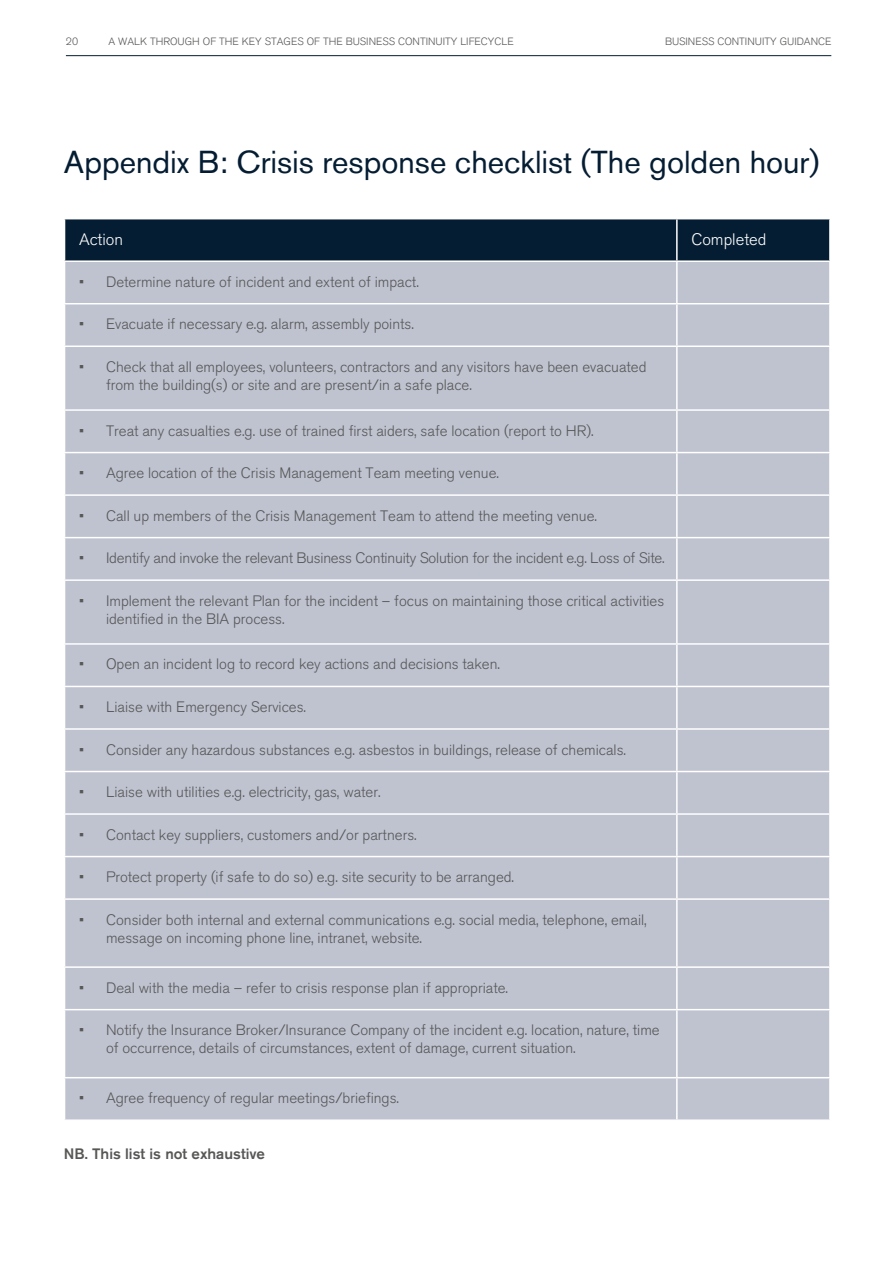
<style>
.page{position:relative;width:893px;height:1263px;background:#fff}
.page>*{position:absolute;margin:0;border:0;box-sizing:border-box;transform-origin:0 0}
.t1{font:31.5px "Akzidenz Grotesk BQ";color:#051d33}
.t2{font:300 16.5px "Akzidenz Grotesk BQ";color:#fff}
.t3{font:300 15px/18px "Akzidenz Grotesk BQ";color:#575756}
.t4{font:500 15px "Akzidenz Grotesk BQ";color:#575756}
.t5{font:300 10.5px "Akzidenz Grotesk BQ";color:#575756}
</style>
<div class="page">
<hr style="left:66px;top:55px;width:765px;height:1px;background:#051d33">
<div style="left:65px;top:219px;width:764px;height:41px;background:#051d33"></div>
<div style="left:65px;top:262px;width:764px;height:857px;background:#bfc3d0"></div>
<hr style="left:676px;top:219px;width:2px;height:41px;background:#fff">
<hr style="left:676px;top:262px;width:2px;height:41px;background:#fff">
<hr style="left:676px;top:304px;width:2px;height:41px;background:#fff">
<hr style="left:676px;top:347px;width:2px;height:62px;background:#fff">
<hr style="left:676px;top:411px;width:2px;height:41px;background:#fff">
<hr style="left:676px;top:453px;width:2px;height:41px;background:#fff">
<hr style="left:676px;top:496px;width:2px;height:41px;background:#fff">
<hr style="left:676px;top:538px;width:2px;height:41px;background:#fff">
<hr style="left:676px;top:581px;width:2px;height:62px;background:#fff">
<hr style="left:676px;top:645px;width:2px;height:41px;background:#fff">
<hr style="left:676px;top:687px;width:2px;height:41px;background:#fff">
<hr style="left:676px;top:730px;width:2px;height:41px;background:#fff">
<hr style="left:676px;top:772px;width:2px;height:41px;background:#fff">
<hr style="left:676px;top:815px;width:2px;height:41px;background:#fff">
<hr style="left:676px;top:857px;width:2px;height:41px;background:#fff">
<hr style="left:676px;top:900px;width:2px;height:66px;background:#fff">
<hr style="left:676px;top:968px;width:2px;height:41px;background:#fff">
<hr style="left:676px;top:1010px;width:2px;height:67px;background:#fff">
<hr style="left:676px;top:1078px;width:2px;height:41px;background:#fff">
<hr style="left:64px;top:303px;width:613px;height:1px;background:#fff">
<hr style="left:677px;top:303px;width:154px;height:1px;background:#fff">
<hr style="left:64px;top:345px;width:613px;height:2px;background:#fff">
<hr style="left:677px;top:345px;width:154px;height:2px;background:#fff">
<hr style="left:64px;top:409px;width:613px;height:2px;background:#fff">
<hr style="left:677px;top:409px;width:154px;height:2px;background:#fff">
<hr style="left:64px;top:452px;width:613px;height:1px;background:#fff">
<hr style="left:677px;top:452px;width:154px;height:1px;background:#fff">
<hr style="left:64px;top:494px;width:613px;height:2px;background:#fff">
<hr style="left:677px;top:494px;width:154px;height:2px;background:#fff">
<hr style="left:64px;top:537px;width:613px;height:1px;background:#fff">
<hr style="left:677px;top:537px;width:154px;height:1px;background:#fff">
<hr style="left:64px;top:579px;width:613px;height:2px;background:#fff">
<hr style="left:677px;top:579px;width:154px;height:2px;background:#fff">
<hr style="left:64px;top:643px;width:613px;height:2px;background:#fff">
<hr style="left:677px;top:643px;width:154px;height:2px;background:#fff">
<hr style="left:64px;top:686px;width:613px;height:1px;background:#fff">
<hr style="left:677px;top:686px;width:154px;height:1px;background:#fff">
<hr style="left:64px;top:728px;width:613px;height:2px;background:#fff">
<hr style="left:677px;top:728px;width:154px;height:2px;background:#fff">
<hr style="left:64px;top:771px;width:613px;height:1px;background:#fff">
<hr style="left:677px;top:771px;width:154px;height:1px;background:#fff">
<hr style="left:64px;top:813px;width:613px;height:2px;background:#fff">
<hr style="left:677px;top:813px;width:154px;height:2px;background:#fff">
<hr style="left:64px;top:856px;width:613px;height:1px;background:#fff">
<hr style="left:677px;top:856px;width:154px;height:1px;background:#fff">
<hr style="left:64px;top:898px;width:613px;height:2px;background:#fff">
<hr style="left:677px;top:898px;width:154px;height:2px;background:#fff">
<hr style="left:64px;top:966px;width:613px;height:2px;background:#fff">
<hr style="left:677px;top:966px;width:154px;height:2px;background:#fff">
<hr style="left:64px;top:1009px;width:613px;height:1px;background:#fff">
<hr style="left:677px;top:1009px;width:154px;height:1px;background:#fff">
<hr style="left:64px;top:1077px;width:613px;height:1px;background:#fff">
<hr style="left:677px;top:1077px;width:154px;height:1px;background:#fff">
<p class="t5" style="left:66px;top:35px;width:14px">20</p>
<p class="t5" style="left:108px;top:35px;width:407px">A WALK THROUGH OF THE KEY STAGES OF THE BUSINESS CONTINUITY LIFECYCLE</p>
<p class="t5" style="left:665px;top:35px;width:168px">BUSINESS CONTINUITY GUIDANCE</p>
<h1 class="t1" style="left:64px;top:143px;width:757px">Appendix B: Crisis response checklist (The golden hour)</h1>
<p class="t2" style="left:79px;top:230px;width:46px">Action</p>
<p class="t2" style="left:691px;top:230px;width:76px">Completed</p>
<p class="t3" style="left:79px;top:273px;width:341px">• Determine nature of incident and extent of impact.</p>
<p class="t3" style="left:79px;top:315px;width:336px">• Evacuate if necessary e.g. alarm, assembly points.</p>
<p class="t3" style="left:106px;top:358px;width:542px;text-indent:-27px">• Check that all employees, volunteers, contractors and any visitors have been evacuated from the building(s) or site and are present/in a safe place.</p>
<p class="t3" style="left:79px;top:422px;width:516px">• Treat any casualties e.g. use of trained first aiders, safe location (report to HR).</p>
<p class="t3" style="left:79px;top:464px;width:421px">• Agree location of the Crisis Management Team meeting venue.</p>
<p class="t3" style="left:79px;top:507px;width:519px">• Call up members of the Crisis Management Team to attend the meeting venue.</p>
<p class="t3" style="left:79px;top:549px;width:587px">• Identify and invoke the relevant Business Continuity Solution for the incident e.g. Loss of Site.</p>
<p class="t3" style="left:106px;top:592px;width:560px;text-indent:-27px">• Implement the relevant Plan for the incident – focus on maintaining those critical activities identified in the BIA process.</p>
<p class="t3" style="left:79px;top:656px;width:423px">• Open an incident log to record key actions and decisions taken.</p>
<p class="t3" style="left:79px;top:698px;width:229px">• Liaise with Emergency Services.</p>
<p class="t3" style="left:79px;top:741px;width:548px">• Consider any hazardous substances e.g. asbestos in buildings, release of chemicals.</p>
<p class="t3" style="left:79px;top:783px;width:303px">• Liaise with utilities e.g. electricity, gas, water.</p>
<p class="t3" style="left:79px;top:826px;width:339px">• Contact key suppliers, customers and/or partners.</p>
<p class="t3" style="left:79px;top:868px;width:437px">• Protect property (if safe to do so) e.g. site security to be arranged.</p>
<p class="t3" style="left:106px;top:911px;width:542px;text-indent:-27px">• Consider both internal and external communications e.g. social media, telephone, email, message on incoming phone line, intranet, website.</p>
<p class="t3" style="left:79px;top:979px;width:431px">• Deal with the media – refer to crisis response plan if appropriate.</p>
<p class="t3" style="left:106px;top:1021px;width:555px;text-indent:-27px">• Notify the Insurance Broker/Insurance Company of the incident e.g. location, nature, time of occurrence, details of circumstances, extent of damage, current situation.</p>
<p class="t3" style="left:79px;top:1089px;width:322px">• Agree frequency of regular meetings/briefings.</p>
<p class="t4" style="left:64px;top:1145px;width:203px">NB. This list is not exhaustive</p>
</div>
